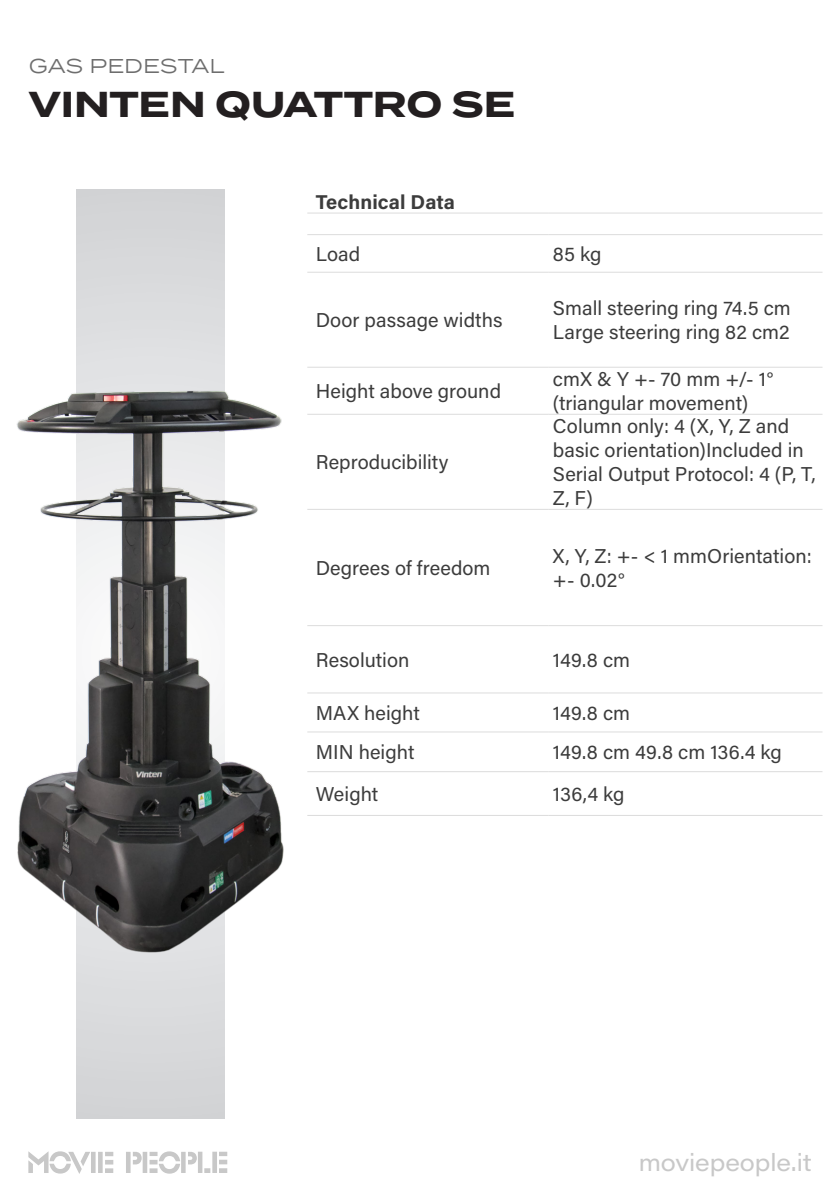
<style>
.page{position:relative;width:840px;height:1191px;background:#fff}
.page>*{position:absolute;margin:0;border:0;box-sizing:border-box;transform-origin:0 0}
.t1{font:700 36px "Termina";letter-spacing:-.005em;color:#231f20}
.t2{font:24px "Acumin Pro Wide";letter-spacing:-.005em;color:#c8c8c8}
.t3{font:20px/24px "Acumin Pro";color:#3c3c3c}
.t4{font:700 20px "Acumin Pro";letter-spacing:.005em;color:#3c3c3c}
.t5{font:20px "Termina";color:#6e6e6e}
</style>
<div class="page">
<svg style="left:28px;top:1151px;width:199px;height:23px"></svg>
<div style="left:77px;top:190px;width:147px;height:928px;background:#d9dadc"></div>
<hr style="left:307px;top:213px;width:241px;height:1px;background:#dcdcdc">
<hr style="left:548px;top:213px;width:274px;height:1px;background:#dcdcdc">
<hr style="left:307px;top:234px;width:241px;height:1px;background:#dcdcdc">
<hr style="left:548px;top:234px;width:274px;height:1px;background:#dcdcdc">
<hr style="left:307px;top:272px;width:241px;height:1px;background:#dcdcdc">
<hr style="left:548px;top:272px;width:274px;height:1px;background:#dcdcdc">
<hr style="left:307px;top:367px;width:241px;height:1px;background:#dcdcdc">
<hr style="left:548px;top:367px;width:274px;height:1px;background:#dcdcdc">
<hr style="left:307px;top:414px;width:241px;height:1px;background:#dcdcdc">
<hr style="left:548px;top:414px;width:274px;height:1px;background:#dcdcdc">
<hr style="left:307px;top:509px;width:241px;height:1px;background:#dcdcdc">
<hr style="left:548px;top:509px;width:274px;height:1px;background:#dcdcdc">
<hr style="left:307px;top:625px;width:241px;height:1px;background:#dcdcdc">
<hr style="left:548px;top:625px;width:274px;height:1px;background:#dcdcdc">
<hr style="left:307px;top:692px;width:241px;height:1px;background:#dcdcdc">
<hr style="left:548px;top:692px;width:274px;height:1px;background:#dcdcdc">
<hr style="left:307px;top:731px;width:241px;height:1px;background:#dcdcdc">
<hr style="left:548px;top:731px;width:274px;height:1px;background:#dcdcdc">
<hr style="left:307px;top:771px;width:241px;height:1px;background:#dcdcdc">
<hr style="left:548px;top:771px;width:274px;height:1px;background:#dcdcdc">
<hr style="left:307px;top:815px;width:241px;height:1px;background:#dcdcdc">
<hr style="left:548px;top:815px;width:274px;height:1px;background:#dcdcdc">
<img style="left:17px;top:390px;width:267px;height:562px">
<p class="t5" style="left:29px;top:51px;width:197px">GAS PEDESTAL</p>
<p class="t1" style="left:29px;top:77px;width:487px">VINTEN QUATTRO SE</p>
<p class="t4" style="left:315px;top:188px;width:141px">Technical Data</p>
<p class="t3" style="left:315px;top:241px;width:46px">Load</p>
<p class="t3" style="left:552px;top:241px;width:50px">85 kg</p>
<p class="t3" style="left:315px;top:307px;width:188px">Door passage widths</p>
<p class="t3" style="left:552px;top:295px;width:239px">Small steering ring 74.5 cm<br>Large steering ring 82 cm2</p>
<p class="t3" style="left:315px;top:378px;width:187px">Height above ground</p>
<p class="t3" style="left:552px;top:366px;width:221px">cmX &amp; Y +- 70 mm +/- 1° (triangular movement)</p>
<p class="t3" style="left:315px;top:449px;width:134px">Reproducibility</p>
<p class="t3" style="left:552px;top:413px;width:264px">Column only: 4 (X, Y, Z and basic orientation)Included in<br>Serial Output Protocol: 4 (P, T,<br>Z, F)</p>
<p class="t3" style="left:315px;top:555px;width:176px">Degrees of freedom</p>
<p class="t3" style="left:552px;top:543px;width:260px">X, Y, Z: +- &lt; 1 mmOrientation: +- 0.02°</p>
<p class="t3" style="left:315px;top:647px;width:95px">Resolution</p>
<p class="t3" style="left:552px;top:647px;width:79px">149.8 cm</p>
<p class="t3" style="left:315px;top:700px;width:106px">MAX height</p>
<p class="t3" style="left:552px;top:700px;width:79px">149.8 cm</p>
<p class="t3" style="left:315px;top:739px;width:100px">MIN height</p>
<p class="t3" style="left:552px;top:739px;width:230px">149.8 cm 49.8 cm 136.4 kg</p>
<p class="t3" style="left:315px;top:781px;width:64px">Weight</p>
<p class="t3" style="left:552px;top:781px;width:73px">136,4 kg</p>
<p class="t2" style="left:638px;top:1145px;width:174px">moviepeople.it</p>
</div>
